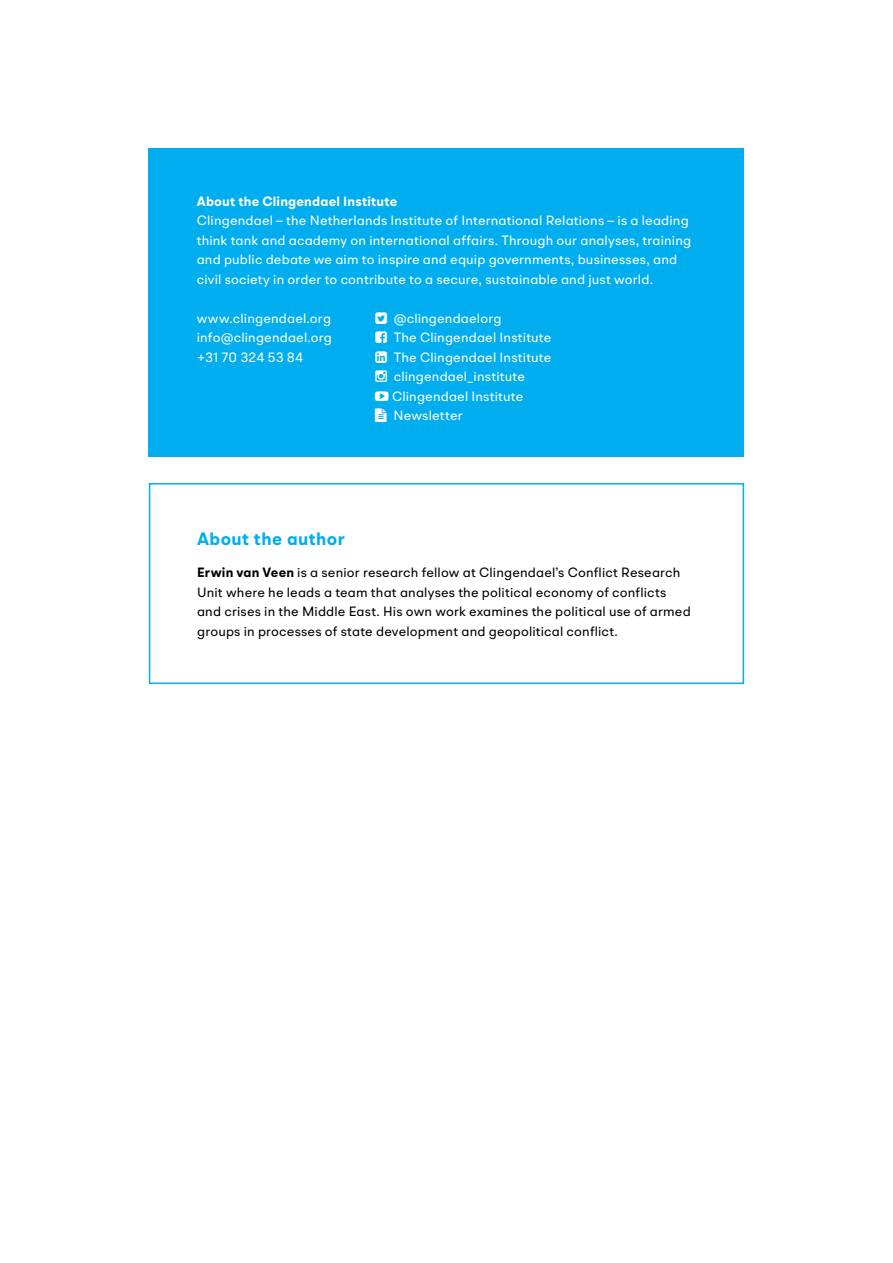
<style>
.page{position:relative;width:893px;height:1263px;background:#fff}
.page>*{position:absolute;margin:0;border:0;box-sizing:border-box;transform-origin:0 0}
.t1{font:700 18px "BR Omega";letter-spacing:.02em;color:#00aeef}
.t2{font:13.5px/19.5px "BR Omega";letter-spacing:.01em;color:#fff}
.t3{font:13.5px/19.5px "BR Omega";letter-spacing:.01em;color:#000}
.t4{font:700 13.5px "BR Omega";letter-spacing:.015em;color:#fff}
.s1{font-weight:700}
</style>
<div class="page">
<div style="left:149px;top:149px;width:595px;height:308px;background:#00aeef"></div>
<div style="left:149px;top:483px;width:595px;height:201px;border:2px solid #00aeef"></div>
<p class="t4" style="left:197px;top:192px;width:202px">About the Clingendael Institute</p>
<p class="t2" style="left:197px;top:210px;width:496px">Clingendael – the Netherlands Institute of International Relations – is a leading think tank and academy on international affairs. Through our analyses, training and public debate we aim to inspire and equip governments, businesses, and civil society in order to contribute to a secure, sustainable and just world.</p>
<p class="t2" style="left:197px;top:308px;width:136px">www.clingendael.org</p>
<p class="t2" style="left:394px;top:308px;width:109px">@clingendaelorg</p>
<p class="t2" style="left:197px;top:327px;width:137px">info@clingendael.org</p>
<p class="t2" style="left:394px;top:327px;width:159px">The Clingendael Institute</p>
<p class="t2" style="left:197px;top:347px;width:108px">+31 70 324 53 84</p>
<p class="t2" style="left:394px;top:347px;width:159px">The Clingendael Institute</p>
<p class="t2" style="left:394px;top:366px;width:133px">clingendael_institute</p>
<p class="t2" style="left:392px;top:386px;width:133px">Clingendael Institute</p>
<p class="t2" style="left:394px;top:405px;width:71px">Newsletter</p>
<h2 class="t1" style="left:197px;top:527px;width:149px">About the author</h2>
<p class="t3" style="left:197px;top:563px;width:495px"><span class="s1">Erwin van Veen</span> is a senior research fellow at Clingendael’s Conflict Research Unit where he leads a team that analyses the political economy of conflicts and crises in the Middle East. His own work examines the political use of armed groups in processes of state development and geopolitical conflict.</p>
</div>
